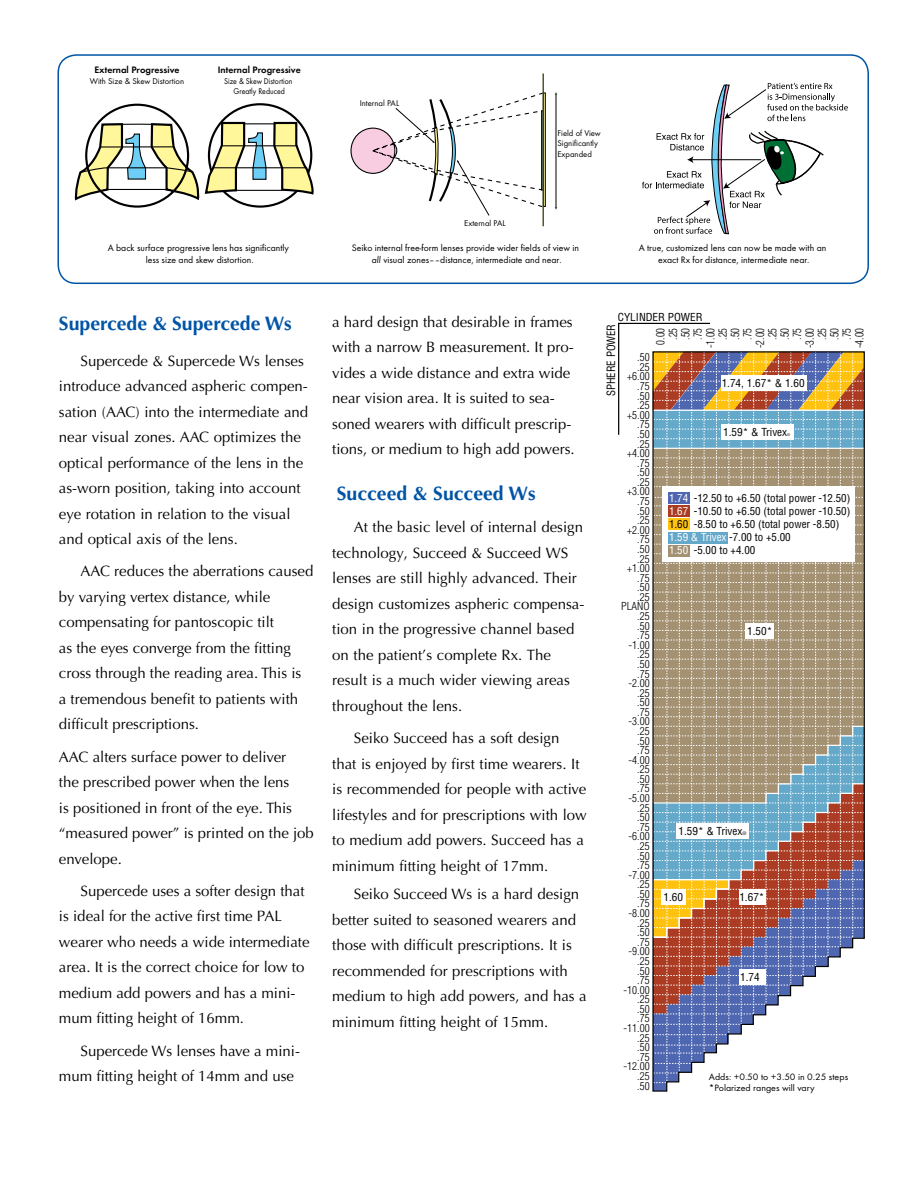
<style>
.page{position:relative;width:918px;height:1188px;background:#fff}
.page>*{position:absolute;margin:0;border:0;box-sizing:border-box;transform-origin:0 0}
.t1{font:700 19.5px "Optima LT";color:#0054a6}
.t2{font:15px/25.5px "Optima LT";color:#000}
.t3{font:300 condensed 11.25px/12.5px "Helvetica";color:#000;text-align:right;scale:.96 1}
.t4{font:condensed 11.25px "Helvetica";color:#000;scale:.96 1}
.t5{font:300 condensed 10.8px/9.6px "Helvetica";color:#000;text-align:right;scale:1.04 1}
.t6{font:condensed 10.8px/12.9px "Helvetica";color:#000}
.t7{font:condensed 10.8px "Helvetica";color:#000;scale:1.04 1}
.t8{font:9.75px/11.7px "Futura T";color:#000;text-align:center}
.t9{font:600 9.75px "Futura T";color:#000}
.t10{font:9.6px/11.6px "Futura T";color:#000;scale:1.04 1}
.t11{font:8.7px/10.4px "Futura T";color:#000}
.t12{font:8.7px/10.4px "Futura T";color:#000;text-align:center;scale:.9 1}
.t13{font:condensed 4.8px "Helvetica";color:#000;scale:1.04 1}
.t14{font:condensed 3.6px "Helvetica";color:#000;scale:1.04 1}
.s1{font-style:italic}
.s2{color:#fff}
</style>
<div class="page">
<svg style="left:350px;top:73px;width:195px;height:154px"></svg>
<hr style="left:556px;top:94px;width:1px;height:114px;background:#000">
<svg style="left:642px;top:83px;width:206px;height:151px"></svg>
<svg style="left:75px;top:103px;width:239px;height:105px"></svg>
<hr style="left:244px;top:123px;width:31px;height:1px;background:#000">
<hr style="left:222px;top:145px;width:75px;height:1px;background:#000">
<hr style="left:213px;top:167px;width:93px;height:1px;background:#000">
<hr style="left:236px;top:190px;width:46px;height:1px;background:#000">
<div style="left:57px;top:54px;width:812px;height:230px;border:2px solid #0054a6;border-radius:18px"></div>
<svg style="left:652px;top:351px;width:213px;height:741px;background:#a49991"></svg>
<div style="left:721px;top:375px;width:85px;height:16px;background:#fff"></div>
<div style="left:662px;top:889px;width:24px;height:16px;background:#fff"></div>
<div style="left:739px;top:889px;width:26px;height:16px;background:#fff"></div>
<div style="left:746px;top:623px;width:28px;height:16px;background:#fff"></div>
<div style="left:722px;top:424px;width:72px;height:16px;background:#fff"></div>
<div style="left:677px;top:823px;width:72px;height:16px;background:#fff"></div>
<div style="left:739px;top:969px;width:27px;height:16px;background:#fff"></div>
<div style="left:662px;top:486px;width:193px;height:76px;background:#fff"></div>
<div style="left:668px;top:506px;width:21px;height:11px;background:#ab3c23"></div>
<div style="left:668px;top:532px;width:60px;height:11px;background:#64a8ca"></div>
<div style="left:668px;top:519px;width:21px;height:11px;background:#ffc20e"></div>
<div style="left:668px;top:545px;width:21px;height:11px;background:#a39172"></div>
<div style="left:668px;top:493px;width:21px;height:11px;background:#4f67b0"></div>
<p class="t9" style="left:94px;top:64px;width:87px">External Progressive</p>
<p class="t9" style="left:218px;top:64px;width:84px">Internal Progressive</p>
<p class="t11" style="left:90px;top:76px;width:96px">With Size &amp; Skew Distortion</p>
<p class="t12" style="left:224px;top:76px;width:78px">Size &amp; Skew Distortion<br>Greatly Reduced</p>
<p class="t11" style="left:360px;top:98px;width:41px">Internal PAL</p>
<p class="t11" style="left:557px;top:128px;width:45px">Field of View<br>Significantly<br>Expanded</p>
<p class="t8" style="left:108px;top:242px;width:183px">A back surface progressive lens has significantly less size and skew distortion.</p>
<p class="t11" style="left:464px;top:218px;width:43px">External PAL</p>
<p class="t8" style="left:352px;top:242px;width:229px">Seiko internal free-form lenses provide wider fields of view in <span class="s1">all</span> visual zones––distance, intermediate and near.</p>
<p class="t8" style="left:639px;top:242px;width:189px">A true, customized lens can now be made with an exact Rx for distance, intermediate near.</p>
<h1 class="t1" style="left:59px;top:312px;width:234px">Supercede &amp; Supercede Ws</h1>
<p class="t2" style="left:59px;top:348px;width:251px;text-indent:22px">Supercede &amp; Supercede Ws lenses introduce advanced aspheric compen&shy;sation (AAC) into the intermediate and near visual zones. AAC optimizes the optical performance of the lens in the as-worn position, taking into account eye rotation in relation to the visual and optical axis of the lens.</p>
<p class="t2" style="left:59px;top:559px;width:256px;text-indent:22px">AAC reduces the aberrations caused by varying vertex distance, while compensating for pantoscopic tilt<br>as the eyes converge from the fitting cross through the reading area. This is<br>a tremendous benefit to patients with difficult prescriptions.</p>
<p class="t2" style="left:59px;top:744px;width:256px">AAC alters surface power to deliver<br>the prescribed power when the lens<br>is positioned in front of the eye. This “measured power” is printed on the job envelope.</p>
<p class="t2" style="left:59px;top:878px;width:252px;text-indent:22px">Supercede uses a softer design that is ideal for the active first time PAL wearer who needs a wide intermediate area. It is the correct choice for low to medium add powers and has a mini&shy;mum fitting height of 16mm.</p>
<p class="t2" style="left:59px;top:1038px;width:243px;text-indent:22px">Supercede Ws lenses have a mini&shy;mum fitting height of 14mm and use</p>
<p class="t2" style="left:332px;top:309px;width:244px">a hard design that desirable in frames with a narrow B measurement. It pro&shy;vides a wide distance and extra wide near vision area. It is suited to sea&shy;soned wearers with difficult prescrip&shy;tions, or medium to high add powers.</p>
<h1 class="t1" style="left:337px;top:482px;width:200px">Succeed &amp; Succeed Ws</h1>
<p class="t2" style="left:332px;top:515px;width:254px;text-indent:22px">At the basic level of internal design technology, Succeed &amp; Succeed WS lenses are still highly advanced. Their design customizes aspheric compensa&shy;tion in the progressive channel based on the patient’s complete Rx. The result is a much wider viewing areas throughout the lens.</p>
<p class="t2" style="left:332px;top:725px;width:256px;text-indent:22px">Seiko Succeed has a soft design that is enjoyed by first time wearers. It is recommended for people with active lifestyles and for prescriptions with low to medium add powers. Succeed has a minimum fitting height of 17mm.</p>
<p class="t2" style="left:332px;top:882px;width:256px;text-indent:22px">Seiko Succeed Ws is a hard design better suited to seasoned wearers and those with difficult prescriptions. It is recommended for prescriptions with medium to high add powers, and has a minimum fitting height of 15mm.</p>
<p class="t7" style="left:618px;top:310px;width:83px">CYLINDER POWER</p>
<p class="t4" style="left:604px;top:396px;width:77px;rotate:-90deg">SPHERE POWER</p>
<p class="t3" style="left:654px;top:348px;width:23px;rotate:-90deg">0.00 .25 .50 .75 -1.00 .25 .50 .75 -2.00 .25 .50 .75 -3.00 .25 .50 .75 -4.00</p>
<p class="t5" style="left:621px;top:353px;width:29px">.50<br>.25 +6.00 .75<br>.50<br>.25 +5.00 .75<br>.50<br>.25 +4.00 .75<br>.50<br>.25 +3.00 .75<br>.50<br>.25 +2.00 .75<br>.50<br>.25 +1.00 .75<br>.50<br>.25<br>PLANO .25<br>.50<br>.75 -1.00 .25<br>.50<br>.75 -2.00 .25<br>.50<br>.75 -3.00 .25<br>.50<br>.75 -4.00 .25<br>.50<br>.75 -5.00 .25<br>.50<br>.75 -6.00 .25<br>.50<br>.75 -7.00 .25<br>.50<br>.75 -8.00 .25<br>.50<br>.75 -9.00 .25<br>.50<br>.75 -10.00 .25<br>.50<br>.75 -11.00 .25<br>.50<br>.75 -12.00 .25<br>.50</p>
<p class="t7" style="left:722px;top:376px;width:81px">1.74, 1.67* &amp; 1.60</p>
<p class="t7" style="left:723px;top:425px;width:63px">1.59* &amp; Trivex</p>
<p class="t14" style="left:787px;top:433px;width:4px">®</p>
<p class="t6" style="left:669px;top:492px;width:183px"><span class="s2">1.74</span> -12.50 to +6.50 (total power -12.50)<br><span class="s2">1.67</span> -10.50 to +6.50 (total power -10.50)<br>1.60 -8.50 to +6.50 (total power -8.50)<br><span class="s2">1.59 &amp; Trivex</span> -7.00 to +5.00<br><span class="s2">1.50</span> -5.00 to +4.00</p>
<p class="t7" style="left:747px;top:624px;width:26px">1.50*</p>
<p class="t7" style="left:678px;top:824px;width:63px">1.59* &amp; Trivex</p>
<p class="t13" style="left:743px;top:830px;width:5px">®</p>
<p class="t7" style="left:663px;top:890px;width:20px">1.60</p>
<p class="t7" style="left:739px;top:890px;width:26px">1.67*</p>
<p class="t7" style="left:740px;top:970px;width:20px">1.74</p>
<p class="t10" style="left:709px;top:1071px;width:135px">Adds: +0.50 to +3.50 in 0.25 steps *Polarized ranges will vary</p>
</div>
